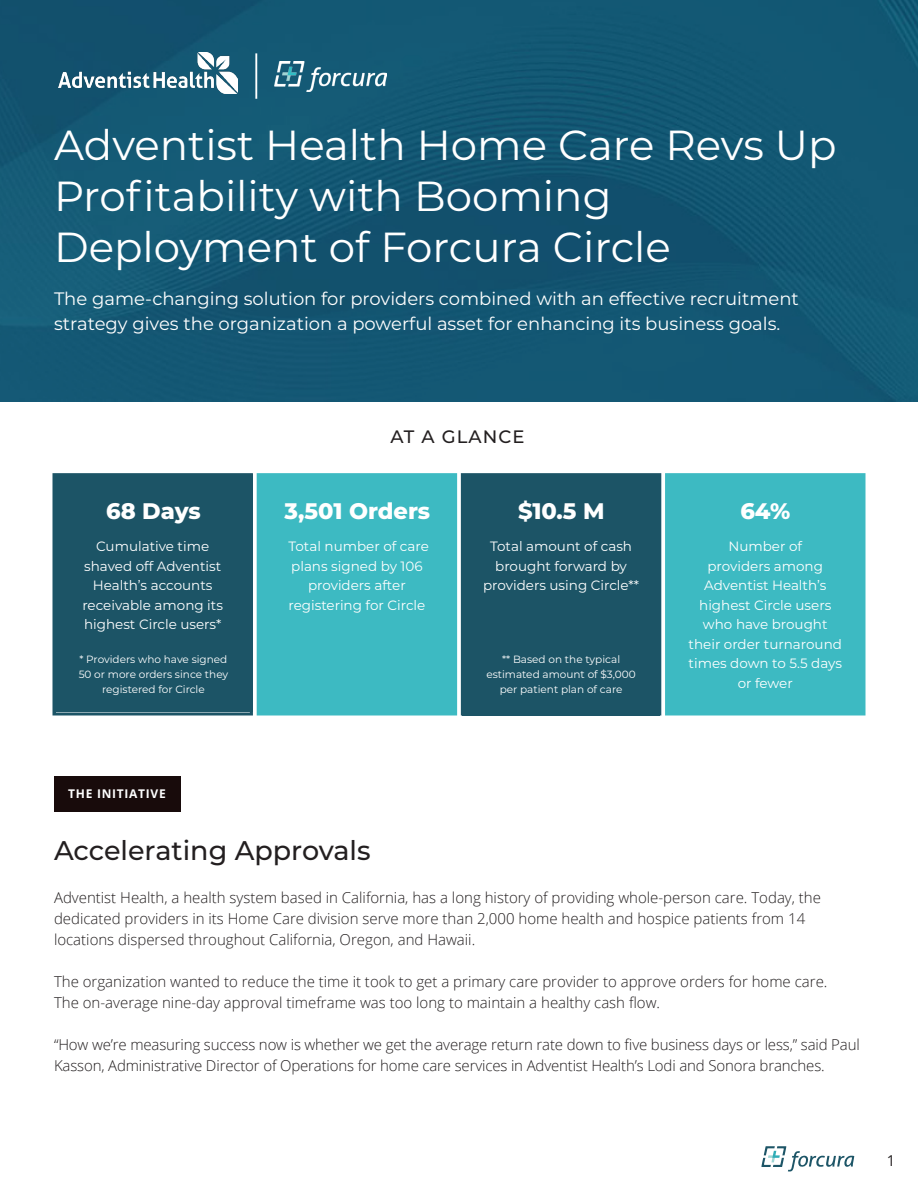
<style>
.page{position:relative;width:918px;height:1188px;background:#fff}
.page>*{position:absolute;margin:0;border:0;box-sizing:border-box;transform-origin:0 0}
.t1{font:42px/51px "Montserrat";color:#fff}
.t2{font:500 27px "Montserrat";color:#231f20}
.t3{font:800 22.5px "Montserrat";color:#fff}
.t4{font:18px/25.5px "Montserrat";color:#fff}
.t5{font:500 18px "Montserrat";letter-spacing:.06em;color:#231f20}
.t6{font:300 15px/21px "Open Sans";color:#231f20}
.t7{font:15px "Open Sans";color:#231f20}
.t8{font:13.5px/19.5px "Montserrat";color:#fff;text-align:center}
.t9{font:700 12px "Open Sans";letter-spacing:.06em;color:#fff}
.t10{font:10.5px/15px "Montserrat";color:#fff;text-align:center}
</style>
<div class="page">
<svg style="left:761px;top:1146px;width:93px;height:25px"></svg>
<div style="left:54px;top:776px;width:126px;height:36px;background:#180b0b"></div>
<div style="left:0;top:0;width:918px;height:402px;background:#135874"></div>
<img style="left:275px;top:61px;width:112px;height:31px">
<hr style="left:255px;top:53px;width:2px;height:46px;background:#fff">
<img style="left:59px;top:53px;width:179px;height:40px">
<div style="left:52px;top:473px;width:201px;height:243px;border:3px solid #1c5466"></div>
<div style="left:257px;top:473px;width:200px;height:243px;border:3px solid #3dbac2"></div>
<div style="left:665px;top:473px;width:201px;height:243px;border:3px solid #3dbac2"></div>
<div style="left:54px;top:475px;width:199px;height:237px;background:#1c5466"></div>
<div style="left:258px;top:475px;width:198px;height:239px;background:#3dbac2"></div>
<div style="left:462px;top:475px;width:198px;height:241px;background:#1c5466"></div>
<div style="left:667px;top:475px;width:197px;height:238px;background:#3dbac2"></div>
<p class="t1" style="left:54px;top:118px;width:784px">Adventist Health Home Care Revs Up<br>Profitability with Booming<br>Deployment of Forcura Circle</p>
<p class="t4" style="left:54px;top:285px;width:746px">The game-changing solution for providers combined with an effective recruitment strategy gives the organization a powerful asset for enhancing its business goals.</p>
<p class="t5" style="left:390px;top:424px;width:136px">AT A GLANCE</p>
<p class="t3" style="left:106px;top:495px;width:96px">68 Days</p>
<p class="t3" style="left:285px;top:495px;width:147px">3,501 Orders</p>
<p class="t3" style="left:518px;top:495px;width:88px">$10.5 M</p>
<p class="t3" style="left:740px;top:495px;width:51px">64%</p>
<p class="t8" style="left:82px;top:536px;width:142px">Cumulative time shaved off Adventist<br>Health’s accounts receivable among its highest Circle users*</p>
<p class="t8" style="left:288px;top:536px;width:142px">Total number of care plans signed by 106 providers after registering for Circle</p>
<p class="t8" style="left:483px;top:536px;width:157px">Total amount of cash brought forward by providers using Circle**</p>
<p class="t8" style="left:689px;top:536px;width:155px">Number of<br>providers among<br>Adventist Health’s highest Circle users who have brought their order turnaround times down to 5.5 days or fewer</p>
<p class="t10" style="left:79px;top:652px;width:151px">* Providers who have signed<br>50 or more orders since they registered for Circle</p>
<p class="t10" style="left:486px;top:652px;width:151px">** Based on the typical estimated amount of $3,000 per patient plan of care</p>
<p class="t9" style="left:68px;top:785px;width:99px">THE INITIATIVE</p>
<p class="t2" style="left:54px;top:831px;width:318px">Accelerating Approvals</p>
<p class="t6" style="left:54px;top:887px;width:769px">Adventist Health, a health system based in California, has a long history of providing whole-person care. Today, the dedicated providers in its Home Care division serve more than 2,000 home health and hospice patients from 14 locations dispersed throughout California, Oregon, and Hawaii.</p>
<p class="t6" style="left:54px;top:971px;width:775px">The organization wanted to reduce the time it took to get a primary care provider to approve orders for home care.<br>The on-average nine-day approval timeframe was too long to maintain a healthy cash flow.</p>
<p class="t6" style="left:54px;top:1034px;width:807px">“How we’re measuring success now is whether we get the average return rate down to five business days or less,” said Paul<br>Kasson, Administrative Director of Operations for home care services in Adventist Health’s Lodi and Sonora branches.</p>
<p class="t7" style="left:887px;top:1150px;width:10px">1</p>
</div>
